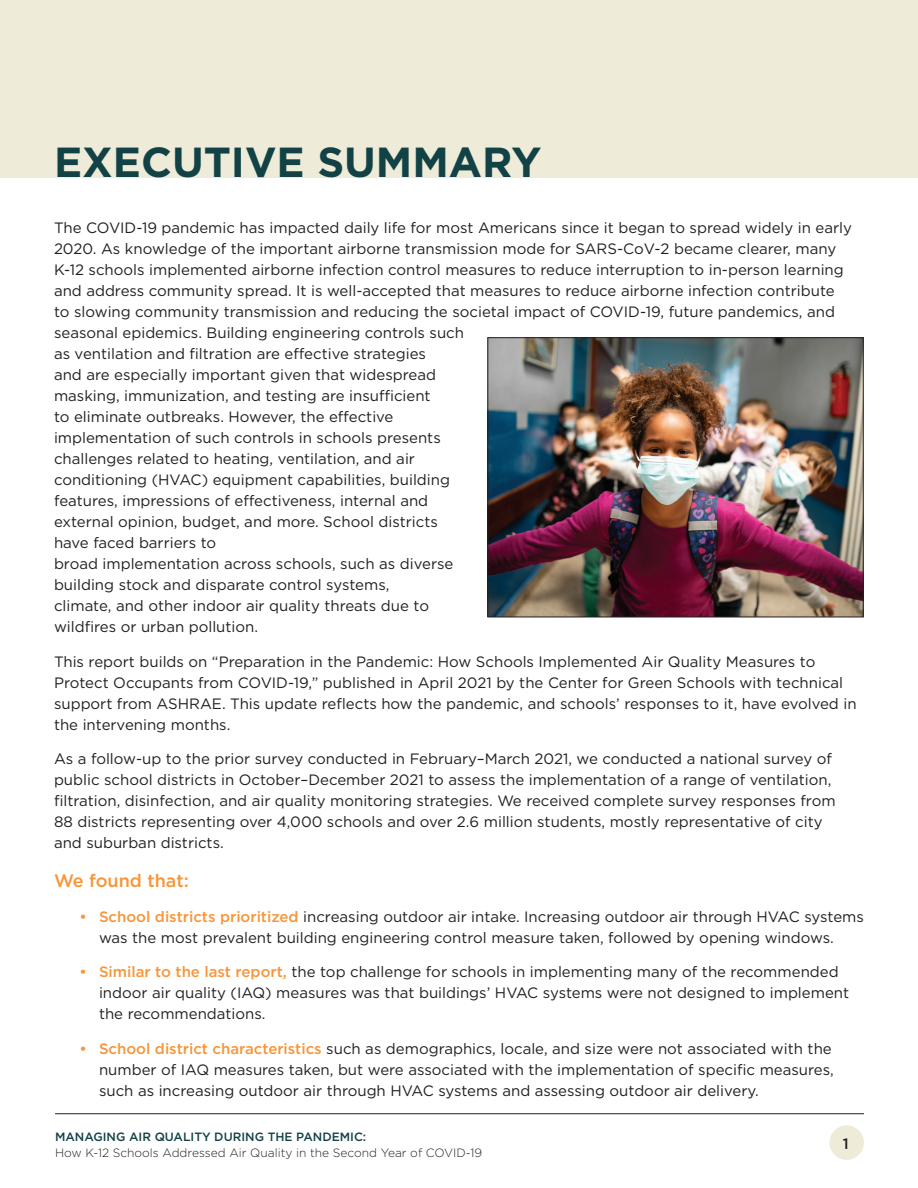
<style>
.page{position:relative;width:918px;height:1188px;background:#fff}
.page>*{position:absolute;margin:0;border:0;box-sizing:border-box;transform-origin:0 0}
.t1{font:700 42px "Gotham";color:#124246}
.t2{font:500 18px "Gotham";color:#f79538}
.t3{font:15px/21px "Gotham";color:#231f20}
.t4{font:500 15px "Gotham";color:#231f20}
.t5{font:300 12px "Gotham";color:#231f20}
.t6{font:500 12px "Gotham";color:#124246}
.s1{font-weight:500;color:#f79538}
</style>
<div class="page">
<div style="left:829px;top:1125px;width:35px;height:35px;background:#eeecd8;border-radius:50%"></div>
<hr style="left:55px;top:1113px;width:809px;height:1px;background:#231f20">
<img style="left:490px;top:340px;width:371px;height:275px">
<div style="left:488px;top:338px;width:375px;height:279px;border:1px solid #231f20"></div>
<div style="left:0;top:0;width:918px;height:177px;background:#eeecd8"></div>
<h1 class="t1" style="left:54px;top:135px;width:489px">EXECUTIVE SUMMARY</h1>
<p class="t3" style="left:54px;top:217px;width:800px">The COVID-19 pandemic has impacted daily life for most Americans since it began to spread widely in early 2020. As knowledge of the important airborne transmission mode for SARS-CoV-2 became clearer, many K-12 schools implemented airborne infection control measures to reduce interruption to in-person learning and address community spread. It is well-accepted that measures to reduce airborne infection contribute to slowing community transmission and reducing the societal impact of COVID-19, future pandemics, and seasonal epidemics. Building engineering controls such<br>as ventilation and filtration are effective strategies<br>and are especially important given that widespread<br>masking, immunization, and testing are insufficient<br>to eliminate outbreaks. However, the effective<br>implementation of such controls in schools presents<br>challenges related to heating, ventilation, and air<br>conditioning (HVAC) equipment capabilities, building<br>features, impressions of effectiveness, internal and<br>external opinion, budget, and more. School districts<br>have faced barriers to<br>broad implementation across schools, such as diverse<br>building stock and disparate control systems,<br>climate, and other indoor air quality threats due to<br>wildfires or urban pollution.</p>
<p class="t3" style="left:54px;top:651px;width:804px">This report builds on “Preparation in the Pandemic: How Schools Implemented Air Quality Measures to Protect Occupants from COVID-19,” published in April 2021 by the Center for Green Schools with technical support from ASHRAE. This update reflects how the pandemic, and schools’ responses to it, have evolved in the intervening months.</p>
<p class="t3" style="left:54px;top:748px;width:783px">As a follow-up to the prior survey conducted in February–March 2021, we conducted a national survey of public school districts in October–December 2021 to assess the implementation of a range of ventilation, filtration, disinfection, and air quality monitoring strategies. We received complete survey responses from 88 districts representing over 4,000 schools and over 2.6 million students, mostly representative of city and suburban districts.</p>
<p class="t2" style="left:54px;top:869px;width:136px">We found that:</p>
<p class="t3" style="left:99px;top:906px;width:766px;text-indent:-20px"><span class="s1">• School districts prioritized</span> increasing outdoor air intake. Increasing outdoor air through HVAC systems was the most prevalent building engineering control measure taken, followed by opening windows.</p>
<p class="t3" style="left:99px;top:961px;width:752px;text-indent:-20px"><span class="s1">• Similar to the last report,</span> the top challenge for schools in implementing many of the recommended indoor air quality (IAQ) measures was that buildings’ HVAC systems were not designed to implement the recommendations.</p>
<p class="t3" style="left:99px;top:1038px;width:736px;text-indent:-20px"><span class="s1">• School district characteristics</span> such as demographics, locale, and size were not associated with the number of IAQ measures taken, but were associated with the implementation of specific measures, such as increasing outdoor air through HVAC systems and assessing outdoor air delivery.</p>
<p class="t6" style="left:55px;top:1128px;width:313px">MANAGING AIR QUALITY DURING THE PANDEMIC:</p>
<p class="t5" style="left:55px;top:1145px;width:429px">How K-12 Schools Addressed Air Quality in the Second Year of COVID-19</p>
<p class="t4" style="left:843px;top:1134px;width:7px">1</p>
</div>
